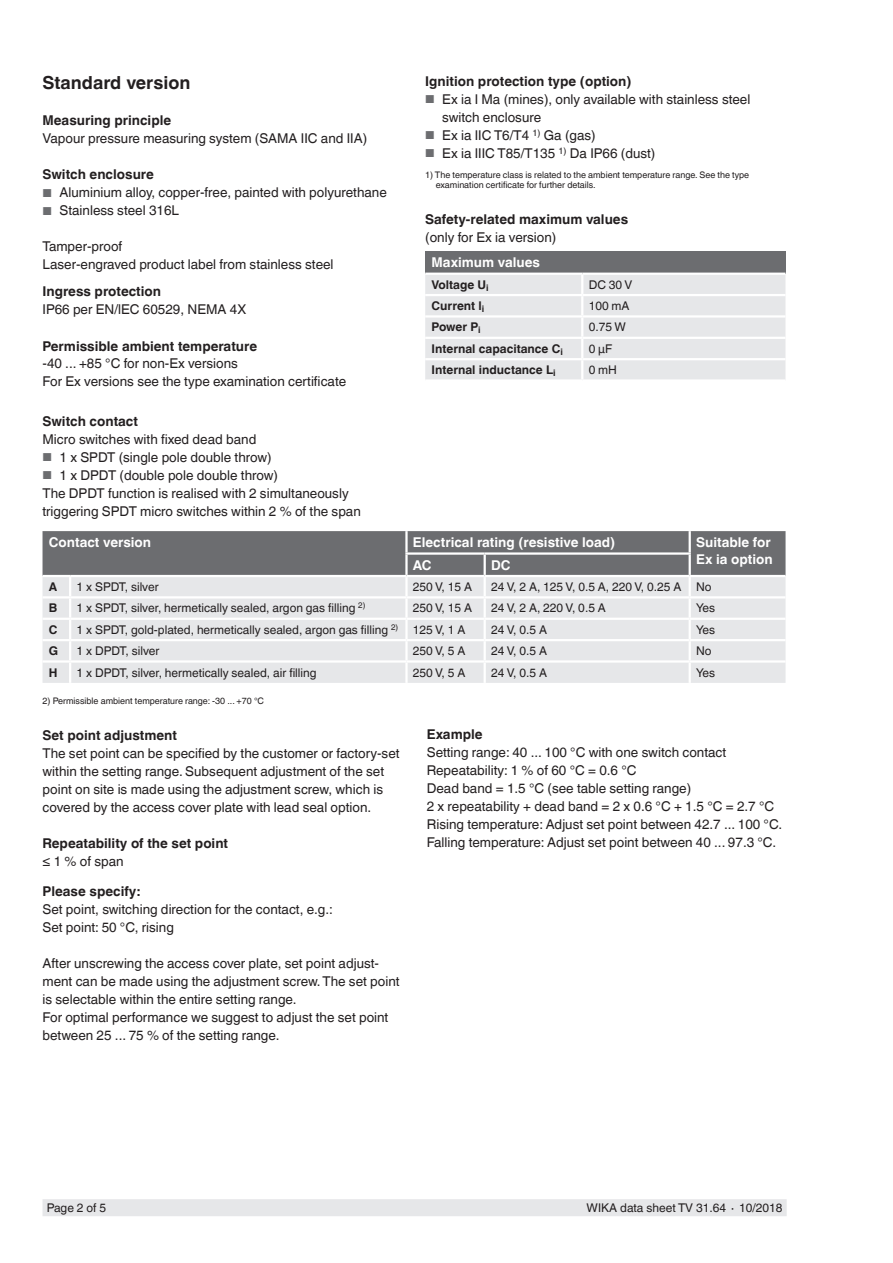
<style>
.page{position:relative;width:893px;height:1263px;background:#fff}
.page>*{position:absolute;margin:0;border:0;box-sizing:border-box;transform-origin:0 0}
.t1{font:700 18px "Helvetica World";color:#231f20}
.t2{font:13.5px/18px "Helvetica World";color:#231f20}
.t3{font:700 13.5px "Helvetica World";color:#231f20}
.t4{font:700 13.5px/16.5px "Helvetica World";color:#fff}
.t5{font:12px "Helvetica World";color:#231f20}
.t6{font:700 12px "Helvetica World";color:#231f20}
.t7{font:9px/10.5px "Helvetica World";color:#231f20}
.s1{font-size:11.55px;color:#6c6d70}
</style>
<div class="page">
<div style="left:43px;top:1199px;width:744px;height:17px;background:#e6e7e9"></div>
<div style="left:43px;top:598px;width:742px;height:85px;background:#e6e7e9"></div>
<svg style="left:43px;top:531px;width:742px;height:65px;background:#96979a"></svg>
<hr style="left:69px;top:598px;width:2px;height:20px;background:#fff">
<hr style="left:405px;top:598px;width:3px;height:20px;background:#fff">
<hr style="left:484px;top:598px;width:2px;height:20px;background:#fff">
<hr style="left:689px;top:598px;width:2px;height:20px;background:#fff">
<hr style="left:43px;top:618px;width:27px;height:2px;background:#fff">
<hr style="left:70px;top:618px;width:336px;height:2px;background:#fff">
<hr style="left:406px;top:618px;width:79px;height:2px;background:#fff">
<hr style="left:405px;top:620px;width:3px;height:19px;background:#fff">
<hr style="left:485px;top:618px;width:205px;height:2px;background:#fff">
<hr style="left:690px;top:618px;width:95px;height:2px;background:#fff">
<hr style="left:43px;top:639px;width:27px;height:2px;background:#fff">
<hr style="left:70px;top:639px;width:336px;height:2px;background:#fff">
<svg style="left:69px;top:620px;width:2px;height:40px"></svg>
<hr style="left:406px;top:639px;width:79px;height:2px;background:#fff">
<hr style="left:405px;top:641px;width:3px;height:19px;background:#fff">
<hr style="left:485px;top:639px;width:205px;height:2px;background:#fff">
<svg style="left:484px;top:620px;width:2px;height:40px"></svg>
<hr style="left:690px;top:639px;width:95px;height:2px;background:#fff">
<svg style="left:689px;top:620px;width:2px;height:40px"></svg>
<hr style="left:43px;top:660px;width:27px;height:3px;background:#fff">
<hr style="left:70px;top:660px;width:336px;height:3px;background:#fff">
<hr style="left:69px;top:663px;width:2px;height:20px;background:#fff">
<hr style="left:406px;top:660px;width:79px;height:3px;background:#fff">
<hr style="left:405px;top:663px;width:3px;height:20px;background:#fff">
<hr style="left:485px;top:660px;width:205px;height:3px;background:#fff">
<hr style="left:484px;top:663px;width:2px;height:20px;background:#fff">
<hr style="left:690px;top:660px;width:95px;height:3px;background:#fff">
<hr style="left:689px;top:663px;width:2px;height:20px;background:#fff">
<hr style="left:689px;top:531px;width:2px;height:21px;background:#fff">
<hr style="left:689px;top:555px;width:2px;height:20px;background:#fff">
<hr style="left:690px;top:575px;width:95px;height:2px;background:#fff">
<div style="left:425px;top:251px;width:360px;height:23px;background:#6c6d70"></div>
<hr style="left:425px;top:273px;width:157px;height:2px;background:#fff">
<hr style="left:582px;top:273px;width:203px;height:2px;background:#fff">
<svg style="left:425px;top:275px;width:360px;height:104px;background:#e8e9ea"></svg>
<h1 class="t1" style="left:43px;top:73px;width:149px">Standard version</h1>
<p class="t3" style="left:43px;top:113px;width:130px">Measuring principle</p>
<p class="t2" style="left:43px;top:130px;width:326px">Vapour pressure measuring system (SAMA IIC and IIA)</p>
<p class="t3" style="left:43px;top:167px;width:113px">Switch enclosure</p>
<p class="t2" style="left:43px;top:184px;width:346px"><span class="s1">■</span> Aluminium alloy, copper-free, painted with polyurethane</p>
<p class="t2" style="left:43px;top:202px;width:138px"><span class="s1">■</span> Stainless steel 316L</p>
<p class="t2" style="left:43px;top:238px;width:293px">Tamper-proof<br>Laser-engraved product label from stainless steel</p>
<p class="t3" style="left:43px;top:284px;width:120px">Ingress protection</p>
<p class="t2" style="left:43px;top:301px;width:205px">IP66 per EN/lEC 60529, NEMA 4X</p>
<p class="t3" style="left:43px;top:338px;width:216px">Permissible ambient temperature</p>
<p class="t2" style="left:43px;top:355px;width:305px">-40 ... +85 °C for non-Ex versions<br>For Ex versions see the type examination certificate</p>
<p class="t3" style="left:43px;top:413px;width:97px">Switch contact</p>
<p class="t2" style="left:43px;top:430px;width:215px">Micro switches with fixed dead band</p>
<p class="t2" style="left:43px;top:448px;width:231px"><span class="s1">■</span> 1 x SPDT (single pole double throw)</p>
<p class="t2" style="left:43px;top:466px;width:320px"><span class="s1">■</span> 1 x DPDT (double pole double throw)<br>The DPDT function is realised with 2 simultaneously triggering SPDT micro switches within 2 % of the span</p>
<p class="t4" style="left:49px;top:534px;width:104px">Contact version</p>
<p class="t4" style="left:413px;top:534px;width:204px">Electrical rating (resistive load)</p>
<p class="t4" style="left:696px;top:534px;width:78px">Suitable for<br>Ex ia option</p>
<p class="t3" style="left:425px;top:74px;width:208px">Ignition protection type (option)</p>
<p class="t2" style="left:442px;top:91px;width:310px;text-indent:-17px"><span class="s1">■</span> Ex ia I Ma (mines), only available with stainless steel switch enclosure</p>
<p class="t2" style="left:425px;top:127px;width:172px"><span class="s1">■</span> Ex ia IIC T6/T4 <sup>1)</sup> Ga (gas)</p>
<p class="t2" style="left:425px;top:145px;width:232px"><span class="s1">■</span> Ex ia IIIC T85/T135 <sup>1)</sup> Da IP66 (dust)</p>
<p class="t7" style="left:436px;top:169px;width:315px;text-indent:-11px">1) The temperature class is related to the ambient temperature range. See the type examination certificate for further details.</p>
<p class="t3" style="left:425px;top:212px;width:204px">Safety-related maximum values</p>
<p class="t2" style="left:425px;top:229px;width:133px">(only for Ex ia version)</p>
<p class="t4" style="left:432px;top:254px;width:110px">Maximum values</p>
<p class="t6" style="left:432px;top:278px;width:59px">Voltage U<sub>i</sub></p>
<p class="t5" style="left:589px;top:278px;width:45px">DC 30 V</p>
<p class="t6" style="left:432px;top:299px;width:54px">Current l<sub>i</sub></p>
<p class="t5" style="left:589px;top:299px;width:42px">100 mA</p>
<p class="t6" style="left:432px;top:320px;width:51px">Power P<sub>i</sub></p>
<p class="t5" style="left:589px;top:320px;width:39px">0.75 W</p>
<p class="t6" style="left:432px;top:342px;width:133px">Internal capacitance C<sub>i</sub></p>
<p class="t5" style="left:589px;top:342px;width:25px">0 μF</p>
<p class="t6" style="left:432px;top:363px;width:126px">Internal inductance L<sub>i</sub></p>
<p class="t5" style="left:589px;top:363px;width:30px">0 mH</p>
<p class="t4" style="left:413px;top:557px;width:20px">AC</p>
<p class="t4" style="left:491px;top:557px;width:21px">DC</p>
<p class="t6" style="left:49px;top:580px;width:10px">A</p>
<p class="t5" style="left:77px;top:580px;width:84px">1 x SPDT, silver</p>
<p class="t5" style="left:413px;top:580px;width:61px">250 V, 15 A</p>
<p class="t5" style="left:491px;top:580px;width:222px">24 V, 2 A, 125 V, 0.5 A, 220 V, 0.25 A No</p>
<p class="t6" style="left:49px;top:601px;width:10px">B</p>
<p class="t5" style="left:77px;top:601px;width:290px">1 x SPDT, silver, hermetically sealed, argon gas filling <sup>2)</sup></p>
<p class="t5" style="left:413px;top:601px;width:61px">250 V, 15 A</p>
<p class="t5" style="left:491px;top:601px;width:116px">24 V, 2 A, 220 V, 0.5 A</p>
<p class="t5" style="left:696px;top:601px;width:20px">Yes</p>
<p class="t6" style="left:49px;top:623px;width:10px">C</p>
<p class="t5" style="left:77px;top:623px;width:390px">1 x SPDT, gold-plated, hermetically sealed, argon gas filling <sup>2)</sup> 125 V, 1 A</p>
<p class="t5" style="left:491px;top:623px;width:57px">24 V, 0.5 A</p>
<p class="t5" style="left:696px;top:623px;width:20px">Yes</p>
<p class="t6" style="left:49px;top:644px;width:11px">G</p>
<p class="t5" style="left:77px;top:644px;width:84px">1 x DPDT, silver</p>
<p class="t5" style="left:413px;top:644px;width:54px">250 V, 5 A</p>
<p class="t5" style="left:491px;top:644px;width:57px">24 V, 0.5 A</p>
<p class="t5" style="left:696px;top:644px;width:17px">No</p>
<p class="t6" style="left:49px;top:665px;width:10px">H</p>
<p class="t5" style="left:77px;top:665px;width:242px">1 x DPDT, silver, hermetically sealed, air filling</p>
<p class="t5" style="left:413px;top:665px;width:54px">250 V, 5 A</p>
<p class="t5" style="left:491px;top:665px;width:57px">24 V, 0.5 A</p>
<p class="t5" style="left:696px;top:665px;width:20px">Yes</p>
<p class="t7" style="left:43px;top:695px;width:223px">2) Permissible ambient temperature range: -30 ... +70 °C</p>
<p class="t3" style="left:43px;top:727px;width:136px">Set point adjustment</p>
<p class="t2" style="left:43px;top:744px;width:358px">The set point can be specified by the customer or factory-set within the setting range. Subsequent adjustment of the set point on site is made using the adjustment screw, which is covered by the access cover plate with lead seal option.</p>
<p class="t3" style="left:43px;top:835px;width:187px">Repeatability of the set point</p>
<p class="t2" style="left:43px;top:852px;width:83px">≤ 1 % of span</p>
<p class="t3" style="left:43px;top:883px;width:99px">Please specify:</p>
<p class="t2" style="left:43px;top:900px;width:292px">Set point, switching direction for the contact, e.g.:<br>Set point: 50 °C, rising</p>
<p class="t2" style="left:43px;top:954px;width:359px">After unscrewing the access cover plate, set point adjust&shy;ment can be made using the adjustment screw. The set point is selectable within the entire setting range.<br>For optimal performance we suggest to adjust the set point between 25 ... 75 % of the setting range.</p>
<p class="t3" style="left:427px;top:727px;width:57px">Example</p>
<p class="t2" style="left:427px;top:744px;width:357px">Setting range: 40 ... 100 °C with one switch contact Repeatability: 1 % of 60 °C = 0.6 °C<br>Dead band = 1.5 °C (see table setting range)<br>2 x repeatability + dead band = 2 x 0.6 °C + 1.5 °C = 2.7 °C Rising temperature: Adjust set point between 42.7 ... 100 °C.<br>Falling temperature: Adjust set point between 40 ... 97.3 °C.</p>
<p class="t5" style="left:47px;top:1201px;width:61px">Page 2 of 5</p>
<p class="t5" style="left:587px;top:1201px;width:197px">WIKA data sheet TV 31.64 ∙ 10/2018</p>
</div>
